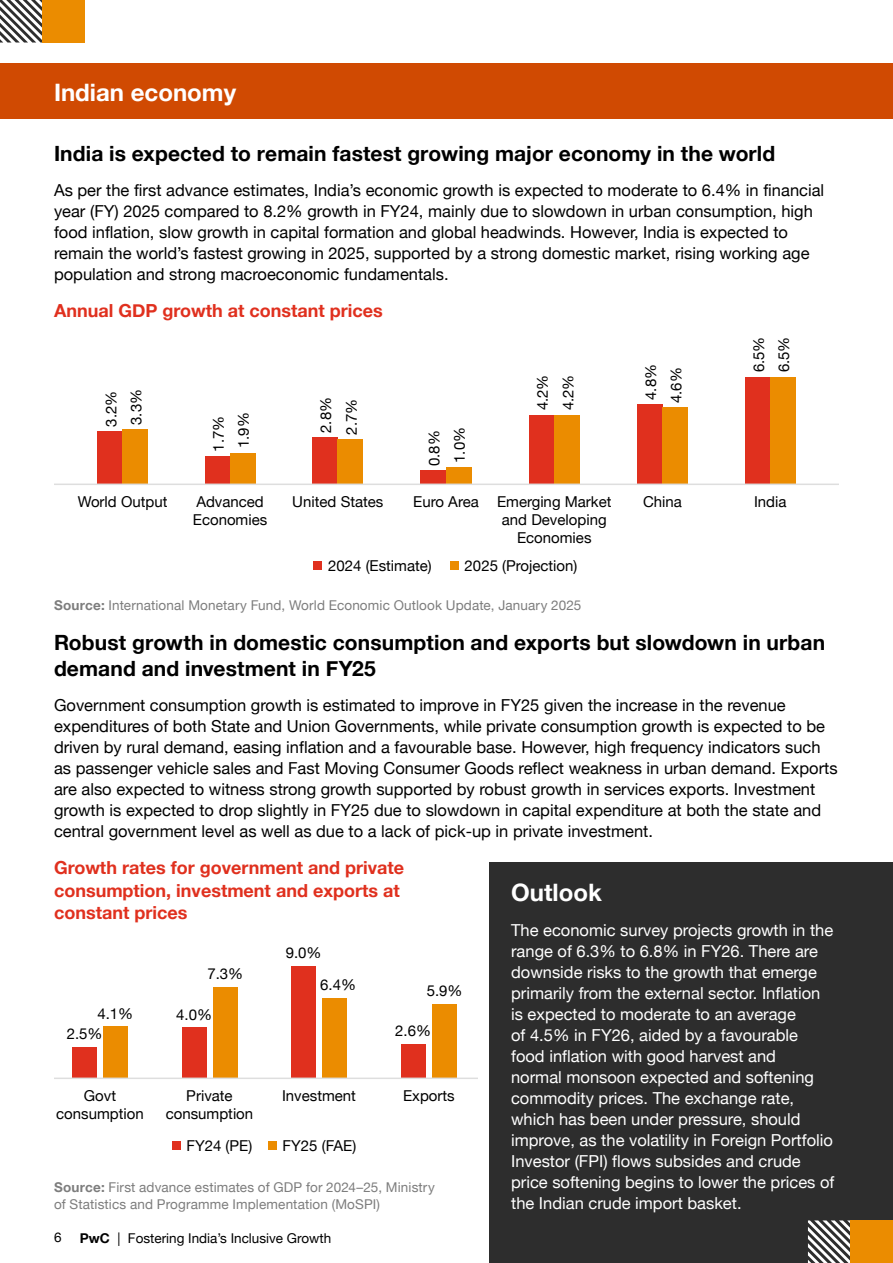
<style>
.page{position:relative;width:893px;height:1263px;background:#fff}
.page>*{position:absolute;margin:0;border:0;box-sizing:border-box;transform-origin:0 0}
.t1{font:700 24px "Helvetica Neue";color:#fff}
.t2{font:700 21px/25.5px "Helvetica Neue";letter-spacing:.005em;color:#000}
.t3{font:700 18px/22.5px "Helvetica Neue";color:#e0301e}
.t4{font:16.5px/21px "Helvetica Neue";color:#000}
.t5{font:16.5px/21px "Helvetica Neue";color:#fff}
.t6{font:15px/18px "Helvetica Neue";color:#000}
.t7{font:13.5px/16.5px "Helvetica Neue";letter-spacing:.01em;color:#7d7d7d}
.t8{font:13.5px "Helvetica Neue";color:#000}
.s1{font-weight:700}
</style>
<div class="page">
<div style="left:490px;top:862px;width:403px;height:401px;background:#2d2d2d"></div>
<div style="left:0;top:64px;width:893px;height:55px;background:#d04a02"></div>
<svg style="left:0;top:0;width:43px;height:43px"></svg>
<div style="left:43px;top:0;width:42px;height:43px;background:#eb8c00"></div>
<svg style="left:808px;top:1220px;width:42px;height:43px"></svg>
<div style="left:850px;top:1220px;width:43px;height:43px;background:#eb8c00"></div>
<div style="left:314px;top:562px;width:8px;height:8px;background:#e0301e"></div>
<div style="left:450px;top:562px;width:9px;height:8px;background:#eb8c00"></div>
<div style="left:98px;top:431px;width:25px;height:53px;background:#e0301e"></div>
<div style="left:123px;top:429px;width:25px;height:55px;background:#eb8c00"></div>
<div style="left:205px;top:456px;width:25px;height:28px;background:#e0301e"></div>
<div style="left:230px;top:453px;width:25px;height:31px;background:#eb8c00"></div>
<div style="left:637px;top:404px;width:26px;height:80px;background:#e0301e"></div>
<div style="left:663px;top:408px;width:25px;height:76px;background:#eb8c00"></div>
<div style="left:312px;top:437px;width:25px;height:47px;background:#e0301e"></div>
<div style="left:337px;top:439px;width:26px;height:45px;background:#eb8c00"></div>
<div style="left:421px;top:471px;width:25px;height:13px;background:#e0301e"></div>
<div style="left:446px;top:467px;width:25px;height:17px;background:#eb8c00"></div>
<div style="left:529px;top:415px;width:26px;height:69px;background:#e0301e"></div>
<div style="left:555px;top:415px;width:25px;height:69px;background:#eb8c00"></div>
<div style="left:745px;top:377px;width:25px;height:107px;background:#e0301e"></div>
<div style="left:770px;top:377px;width:25px;height:107px;background:#eb8c00"></div>
<hr style="left:54px;top:484px;width:785px;height:1px;background:#dedede">
<div style="left:172px;top:1142px;width:8px;height:8px;background:#e0301e"></div>
<div style="left:268px;top:1142px;width:9px;height:8px;background:#eb8c00"></div>
<div style="left:401px;top:1045px;width:24px;height:33px;background:#e0301e"></div>
<div style="left:432px;top:1004px;width:25px;height:74px;background:#eb8c00"></div>
<div style="left:291px;top:966px;width:25px;height:112px;background:#e0301e"></div>
<div style="left:323px;top:998px;width:24px;height:80px;background:#eb8c00"></div>
<div style="left:182px;top:1027px;width:24px;height:51px;background:#e0301e"></div>
<div style="left:213px;top:987px;width:24px;height:91px;background:#eb8c00"></div>
<div style="left:72px;top:1047px;width:25px;height:31px;background:#e0301e"></div>
<div style="left:103px;top:1027px;width:25px;height:51px;background:#eb8c00"></div>
<hr style="left:54px;top:1077px;width:423px;height:2px;background:#dedede">
<h1 class="t1" style="left:54px;top:74px;width:184px">Indian economy</h1>
<p class="t2" style="left:54px;top:141px;width:723px">India is expected to remain fastest growing major economy in the world</p>
<p class="t4" style="left:54px;top:181px;width:772px">As per the first advance estimates, India’s economic growth is expected to moderate to 6.4% in financial year (FY) 2025 compared to 8.2% growth in FY24, mainly due to slowdown in urban consumption, high food inflation, slow growth in capital formation and global headwinds. However, India is expected to remain the world’s fastest growing in 2025, supported by a strong domestic market, rising working age population and strong macroeconomic fundamentals.</p>
<p class="t3" style="left:54px;top:300px;width:330px">Annual GDP growth at constant prices</p>
<p class="t6" style="left:99px;top:426px;width:39px;line-height:25px;rotate:-90deg">3.2%<br>3.3%</p>
<p class="t6" style="left:207px;top:451px;width:41px;line-height:25px;rotate:-90deg">1.7%<br>1.9%</p>
<p class="t6" style="left:314px;top:435px;width:39px;line-height:25.3px;rotate:-90deg">2.8%<br>2.7%</p>
<p class="t6" style="left:422px;top:466px;width:41px;line-height:25.3px;rotate:-90deg">0.8%<br>1.0%</p>
<p class="t6" style="left:531px;top:410px;width:37px;line-height:25.5px;rotate:-90deg">4.2%<br>4.2%</p>
<p class="t6" style="left:639px;top:403px;width:41px;line-height:25.3px;rotate:-90deg">4.8%<br>4.6%</p>
<p class="t6" style="left:78px;top:493px;width:91px">World Output</p>
<p class="t6" style="left:193px;top:493px;width:76px">Advanced<br>Economies</p>
<p class="t6" style="left:292px;top:493px;width:93px">United States</p>
<p class="t6" style="left:413px;top:493px;width:200px">Euro Area Emerging Market</p>
<p class="t6" style="left:643px;top:493px;width:40px">China</p>
<p class="t6" style="left:502px;top:511px;width:106px;text-align:center">and Developing<br>Economies</p>
<p class="t6" style="left:328px;top:557px;width:105px">2024 (Estimate)</p>
<p class="t6" style="left:465px;top:557px;width:114px">2025 (Projection)</p>
<p class="t7" style="left:54px;top:598px;width:529px"><span class="s1">Source:</span> International Monetary Fund, World Economic Outlook Update, January 2025</p>
<p class="t6" style="left:747px;top:372px;width:37px;line-height:24.9px;rotate:-90deg">6.5%<br>6.5%</p>
<p class="t6" style="left:754px;top:493px;width:34px">India</p>
<p class="t2" style="left:54px;top:631px;width:773px">Robust growth in domestic consumption and exports but slowdown in urban demand and investment in FY25</p>
<p class="t4" style="left:54px;top:696px;width:785px">Government consumption growth is estimated to improve in FY25 given the increase in the revenue expenditures of both State and Union Governments, while private consumption growth is expected to be driven by rural demand, easing inflation and a favourable base. However, high frequency indicators such as passenger vehicle sales and Fast Moving Consumer Goods reflect weakness in urban demand. Exports are also expected to witness strong growth supported by robust growth in services exports. Investment growth is expected to drop slightly in FY25 due to slowdown in capital expenditure at both the state and central government level as well as due to a lack of pick-up in private investment.</p>
<p class="t3" style="left:54px;top:857px;width:352px">Growth rates for government and private consumption, investment and exports at constant prices</p>
<p class="t6" style="left:97px;top:1005px;width:37px">4.1%</p>
<p class="t6" style="left:67px;top:1025px;width:37px">2.5%</p>
<p class="t6" style="left:207px;top:965px;width:37px">7.3%</p>
<p class="t6" style="left:176px;top:1006px;width:37px">4.0%</p>
<p class="t6" style="left:286px;top:945px;width:37px">9.0%</p>
<p class="t6" style="left:320px;top:977px;width:37px">6.4%</p>
<p class="t6" style="left:427px;top:983px;width:37px">5.9%</p>
<p class="t6" style="left:395px;top:1023px;width:37px">2.6%</p>
<p class="t6" style="left:56px;top:1087px;width:89px;text-align:center">Govt consumption</p>
<p class="t6" style="left:166px;top:1087px;width:89px;text-align:center">Private consumption</p>
<p class="t6" style="left:282px;top:1087px;width:75px">Investment</p>
<p class="t6" style="left:403px;top:1087px;width:53px">Exports</p>
<p class="t6" style="left:186px;top:1137px;width:67px">FY24 (PE)</p>
<p class="t6" style="left:283px;top:1137px;width:75px">FY25 (FAE)</p>
<p class="t7" style="left:54px;top:1180px;width:382px"><span class="s1">Source:</span> First advance estimates of GDP for 2024–25, Ministry of Statistics and Programme Implementation (MoSPI)</p>
<p class="t8" style="left:54px;top:1228px;width:9px">6</p>
<p class="t8" style="left:80px;top:1228px;width:253px"><span class="s1">PwC</span> | Fostering India’s Inclusive Growth</p>
<h1 class="t1" style="left:511px;top:874px;width:92px">Outlook</h1>
<p class="t5" style="left:511px;top:920px;width:325px">The economic survey projects growth in the range of 6.3% to 6.8% in FY26. There are downside risks to the growth that emerge primarily from the external sector. Inflation is expected to moderate to an average<br>of 4.5% in FY26, aided by a favourable food inflation with good harvest and<br>normal monsoon expected and softening commodity prices. The exchange rate, which has been under pressure, should improve, as the volatility in Foreign Portfolio Investor (FPI) flows subsides and crude price softening begins to lower the prices of the Indian crude import basket.</p>
</div>
